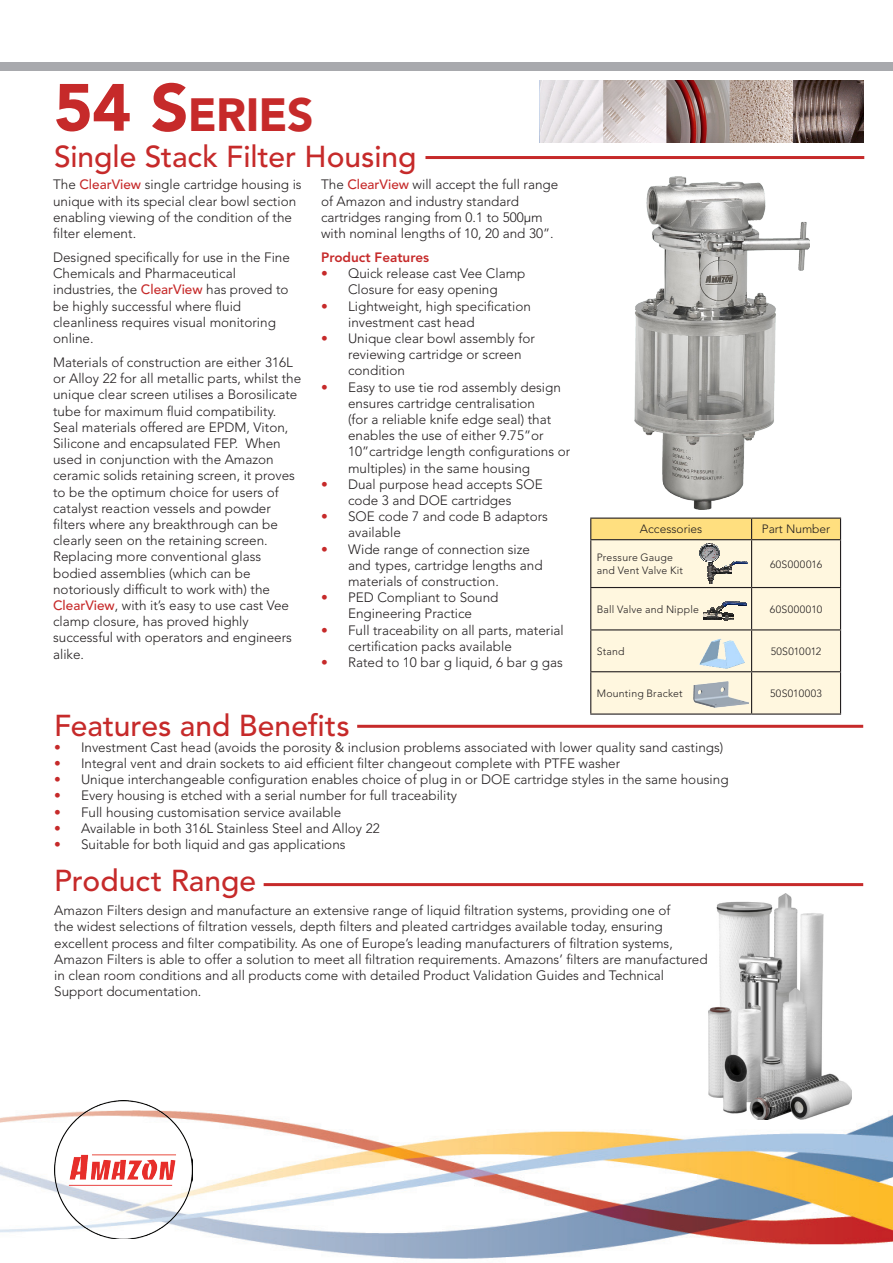
<style>
.page{position:relative;width:893px;height:1263px;background:#fff}
.page>*{position:absolute;margin:0;border:0;box-sizing:border-box;transform-origin:0 0}
.t1{font:900 46.2px "Avenir LT Std";letter-spacing:-.015em;color:#c62a2a}
.t2{font:500 30px "Avenir LT Std";color:#c62a2a}
.t3{font:300 13.5px/16.2px "Avenir LT Std";color:#231f20}
.t4{font:800 13.5px "Avenir LT Std";color:#c62a2a}
.t5{font:300 12px "Avenir LT Std";color:#231f20}
.t6{font:300 10.5px "Avenir LT Std";letter-spacing:.02em;color:#231f20}
.s1{font-size:66px}
.s2{font-weight:500;color:#c62a2a}
.s3{color:#c62a2a}
</style>
<div class="page">
<img style="left:0;top:1100px;width:893px;height:159px">
<img style="left:708px;top:893px;width:144px;height:226px">
<img style="left:54px;top:1101px;width:138px;height:138px">
<div style="left:0;top:63px;width:893px;height:8px;background:#a8a9ad"></div>
<img style="left:540px;top:81px;width:324px;height:62px">
<hr style="left:425px;top:156px;width:439px;height:3px;background:#c62a2a">
<hr style="left:357px;top:725px;width:506px;height:3px;background:#c62a2a">
<hr style="left:264px;top:883px;width:599px;height:3px;background:#c62a2a">
<img style="left:634px;top:177px;width:175px;height:333px">
<hr style="left:590px;top:713px;width:162px;height:2px;background:#231f20">
<hr style="left:752px;top:713px;width:89px;height:2px;background:#231f20">
<hr style="left:590px;top:517px;width:162px;height:2px;background:#231f20">
<hr style="left:752px;top:517px;width:89px;height:2px;background:#231f20">
<svg style="left:590px;top:518px;width:251px;height:196px;background:#f1e7c9"></svg>
<img style="left:699px;top:639px;width:46px;height:30px">
<img style="left:694px;top:681px;width:55px;height:27px">
<p class="t1" style="left:54px;top:87px;width:258px"><span class="s1">54 S</span>ERIES</p>
<p class="t2" style="left:54px;top:139px;width:364px">Single Stack Filter Housing</p>
<p class="t3" style="left:53px;top:177px;width:250px">The <span class="s2">ClearView</span> single cartridge housing is unique with its special clear bowl section enabling viewing of the condition of the filter element.</p>
<p class="t3" style="left:53px;top:249px;width:238px">Designed specifically for use in the Fine<br>Chemicals and Pharmaceutical</p>
<p class="t3" style="left:53px;top:282px;width:237px">industries, the <span class="s2">ClearView</span> has proved to be highly successful where fluid</p>
<p class="t3" style="left:53px;top:314px;width:224px">cleanliness requires visual monitoring online.</p>
<p class="t3" style="left:53px;top:354px;width:250px">Materials of construction are either 316L or Alloy 22 for all metallic parts, whilst the unique clear screen utilises a Borosilicate tube for maximum fluid compatibility.<br>Seal materials offered are EPDM, Viton, Silicone and encapsulated FEP. When used in conjunction with the Amazon ceramic solids retaining screen, it proves to be the optimum choice for users of catalyst reaction vessels and powder filters where any breakthrough can be clearly seen on the retaining screen.</p>
<p class="t3" style="left:53px;top:549px;width:210px">Replacing more conventional glass</p>
<p class="t3" style="left:53px;top:565px;width:199px">bodied assemblies (which can be</p>
<p class="t3" style="left:53px;top:581px;width:237px">notoriously difficult to work with) the<br><span class="s2">ClearView</span>, with it’s easy to use cast Vee clamp closure, has proved highly</p>
<p class="t3" style="left:53px;top:630px;width:240px">successful with operators and engineers alike.</p>
<p class="t3" style="left:321px;top:177px;width:239px">The <span class="s2">ClearView</span> will accept the full range of Amazon and industry standard</p>
<p class="t3" style="left:321px;top:209px;width:234px">cartridges ranging from 0.1 to 500µm with nominal lengths of 10, 20 and 30”.</p>
<p class="t4" style="left:321px;top:249px;width:109px">Product Features</p>
<p class="t3" style="left:321px;top:265px;width:206px;text-align:center"><span class="s3">•</span> Quick release cast Vee Clamp<br>Closure for easy opening</p>
<p class="t3" style="left:348px;top:298px;width:184px;text-indent:-27px"><span class="s3">•</span> Lightweight, high specification investment cast head</p>
<p class="t3" style="left:348px;top:330px;width:188px;text-indent:-27px"><span class="s3">•</span> Unique clear bowl assembly for reviewing cartridge or screen condition</p>
<p class="t3" style="left:348px;top:379px;width:224px;text-indent:-27px"><span class="s3">•</span> Easy to use tie rod assembly design ensures cartridge centralisation<br>(for a reliable knife edge seal) that enables the use of either 9.75”or 10”cartridge length configurations or multiples) in the same housing</p>
<p class="t3" style="left:321px;top:476px;width:223px;text-align:center"><span class="s3">•</span> Dual purpose head accepts SOE code 3 and DOE cartridges</p>
<p class="t3" style="left:348px;top:508px;width:201px;text-indent:-27px"><span class="s3">•</span> SOE code 7 and code B adaptors available</p>
<p class="t3" style="left:348px;top:541px;width:196px;text-indent:-27px"><span class="s3">•</span> Wide range of connection size and types, cartridge lengths and materials of construction.</p>
<p class="t3" style="left:321px;top:589px;width:179px;text-align:center"><span class="s3">•</span> PED Compliant to Sound<br>Engineering Practice</p>
<p class="t3" style="left:348px;top:622px;width:217px;text-indent:-27px"><span class="s3">•</span> Full traceability on all parts, material certification packs available</p>
<p class="t3" style="left:321px;top:654px;width:243px"><span class="s3">•</span> Rated to 10 bar g liquid, 6 bar g gas</p>
<p class="t5" style="left:640px;top:522px;width:64px">Accessories</p>
<p class="t5" style="left:762px;top:522px;width:70px">Part Number</p>
<p class="t6" style="left:597px;top:551px;width:78px">Pressure Gauge</p>
<p class="t6" style="left:597px;top:564px;width:88px">and Vent Valve Kit</p>
<p class="t6" style="left:770px;top:558px;width:54px">60S000016</p>
<p class="t6" style="left:597px;top:603px;width:104px">Ball Valve and Nipple</p>
<p class="t6" style="left:770px;top:603px;width:54px">60S000010</p>
<p class="t6" style="left:597px;top:645px;width:29px">Stand</p>
<p class="t6" style="left:771px;top:645px;width:52px">50S010012</p>
<p class="t6" style="left:597px;top:687px;width:87px">Mounting Bracket</p>
<p class="t6" style="left:770px;top:687px;width:53px">50S010003</p>
<p class="t2" style="left:54px;top:708px;width:297px">Features and Benefits</p>
<p class="t3" style="left:54px;top:739px;width:671px"><span class="s3">•</span> Investment Cast head (avoids the porosity &amp; inclusion problems associated with lower quality sand castings)</p>
<p class="t3" style="left:54px;top:755px;width:568px"><span class="s3">•</span> Integral vent and drain sockets to aid efficient filter changeout complete with PTFE washer</p>
<p class="t3" style="left:54px;top:771px;width:676px"><span class="s3">•</span> Unique interchangeable configuration enables choice of plug in or DOE cartridge styles in the same housing</p>
<p class="t3" style="left:54px;top:788px;width:405px"><span class="s3">•</span> Every housing is etched with a serial number for full traceability</p>
<p class="t3" style="left:54px;top:804px;width:289px"><span class="s3">•</span> Full housing customisation service available</p>
<p class="t3" style="left:54px;top:820px;width:327px"><span class="s3">•</span> Available in both 316L Stainless Steel and Alloy 22</p>
<p class="t3" style="left:54px;top:836px;width:293px"><span class="s3">•</span> Suitable for both liquid and gas applications</p>
<h2 class="t2" style="left:54px;top:863px;width:203px">Product Range</h2>
<p class="t3" style="left:54px;top:902px;width:655px">Amazon Filters design and manufacture an extensive range of liquid filtration systems, providing one of<br>the widest selections of filtration vessels, depth filters and pleated cartridges available today, ensuring excellent process and filter compatibility. As one of Europe’s leading manufacturers of filtration systems, Amazon Filters is able to offer a solution to meet all filtration requirements. Amazons’ filters are manufactured in clean room conditions and all products come with detailed Product Validation Guides and Technical Support documentation.</p>
</div>
